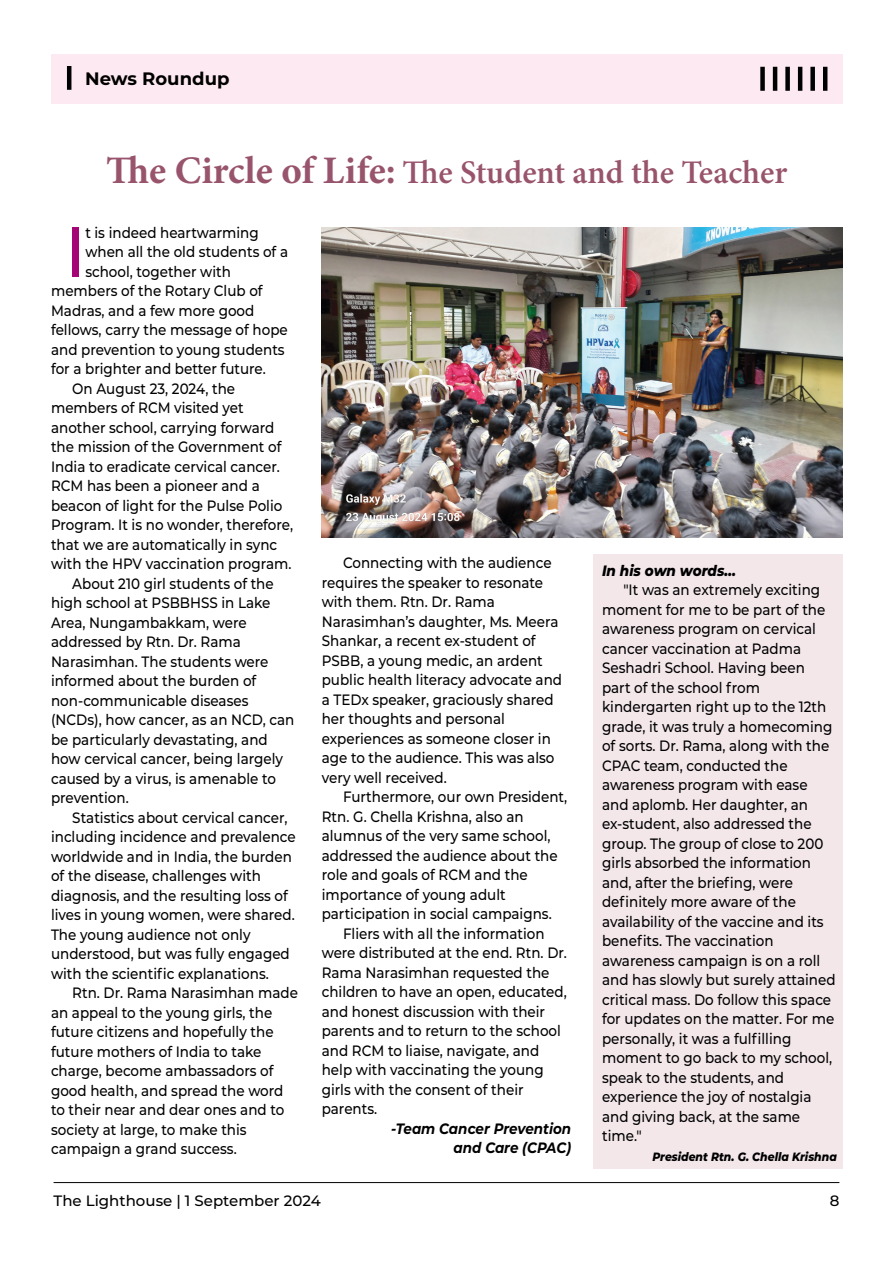
<style>
.page{position:relative;width:893px;height:1263px;background:#fff}
.page>*{position:absolute;margin:0;border:0;box-sizing:border-box;transform-origin:0 0}
.t1{font:500 70.65px "Montserrat";color:#a50575;scale:.9 1}
.t2{font:600 33px "Minion Pro";color:#99546d}
.t3{font:700 18px "Montserrat";color:#000}
.t4{font:500 15px/19.5px "Montserrat";color:#000;scale:.9 1}
.t5{font:italic 700 15px/19.5px "Montserrat";color:#000;text-align:right;scale:.9 1}
.t6{font:500 15px "Montserrat";color:#000}
.t7{font:italic 800 15px "Montserrat";color:#000;scale:.9 1}
.t8{font:italic 800 12px "Montserrat";color:#000;scale:.9 1}
.s1{font-weight:700;font-size:39px}
</style>
<div class="page">
<hr style="left:54px;top:1182px;width:785px;height:1px;background:#000">
<div style="left:51px;top:54px;width:791px;height:50px;background:#fde9f1"></div>
<hr style="left:67px;top:66px;width:4px;height:24px;background:#000101">
<div style="left:760px;top:67px;width:5px;height:24px;background:#000101"></div>
<hr style="left:773px;top:67px;width:4px;height:24px;background:#000101">
<div style="left:785px;top:67px;width:5px;height:24px;background:#000101"></div>
<hr style="left:798px;top:67px;width:4px;height:24px;background:#000101">
<div style="left:810px;top:67px;width:5px;height:24px;background:#000101"></div>
<hr style="left:823px;top:67px;width:4px;height:24px;background:#000101">
<div style="left:593px;top:554px;width:250px;height:614px;background:#f3e7ea"></div>
<img style="left:322px;top:227px;width:520px;height:311px">
<p class="t3" style="left:85px;top:66px;width:146px">News Roundup</p>
<h2 class="t2" style="left:106px;top:150px;width:683px"><span class="s1">The Circle of Life:</span> The Student and the Teacher</h2>
<h1 class="t1" style="left:66px;top:202px;width:23px">I</h1>
<p class="t4" style="left:85px;top:222px;width:194px">t is indeed heartwarming</p>
<p class="t4" style="left:85px;top:242px;width:227px">when all the old students of a</p>
<p class="t4" style="left:85px;top:261px;width:163px">school, together with</p>
<p class="t4" style="left:51px;top:281px;width:237px">members of the Rotary Club of</p>
<p class="t4" style="left:51px;top:300px;width:227px">Madras, and a few more good</p>
<p class="t4" style="left:51px;top:320px;width:265px">fellows, carry the message of hope</p>
<p class="t4" style="left:51px;top:339px;width:261px">and prevention to young students</p>
<p class="t4" style="left:51px;top:359px;width:240px">for a brighter and better future.</p>
<p class="t4" style="left:72px;top:378px;width:183px">On August 23, 2024, the</p>
<p class="t4" style="left:51px;top:398px;width:216px">members of RCM visited yet</p>
<p class="t4" style="left:51px;top:417px;width:250px">another school, carrying forward</p>
<p class="t4" style="left:51px;top:437px;width:258px">the mission of the Government of</p>
<p class="t4" style="left:51px;top:456px;width:256px">India to eradicate cervical cancer.</p>
<p class="t4" style="left:51px;top:476px;width:233px">RCM has been a pioneer and a</p>
<p class="t4" style="left:51px;top:495px;width:258px">beacon of light for the Pulse Polio</p>
<p class="t4" style="left:51px;top:515px;width:271px">Program. It is no wonder, therefore,</p>
<p class="t4" style="left:51px;top:534px;width:253px">that we are automatically in sync</p>
<p class="t4" style="left:51px;top:554px;width:269px">with the HPV vaccination program.</p>
<p class="t4" style="left:72px;top:573px;width:225px">About 210 girl students of the</p>
<p class="t4" style="left:51px;top:593px;width:245px">high school at PSBBHSS in Lake</p>
<p class="t4" style="left:51px;top:612px;width:219px">Area, Nungambakkam, were</p>
<p class="t4" style="left:51px;top:632px;width:212px">addressed by Rtn. Dr. Rama</p>
<p class="t4" style="left:51px;top:651px;width:243px">Narasimhan. The students were</p>
<p class="t4" style="left:51px;top:671px;width:230px">informed about the burden of</p>
<p class="t4" style="left:51px;top:690px;width:221px">non-communicable diseases</p>
<p class="t4" style="left:51px;top:710px;width:272px">(NCDs), how cancer, as an NCD, can</p>
<p class="t4" style="left:51px;top:729px;width:242px">be particularly devastating, and</p>
<p class="t4" style="left:51px;top:749px;width:259px">how cervical cancer, being largely</p>
<p class="t4" style="left:51px;top:768px;width:251px">caused by a virus, is amenable to</p>
<p class="t4" style="left:51px;top:788px;width:88px">prevention.</p>
<p class="t4" style="left:72px;top:807px;width:241px">Statistics about cervical cancer,</p>
<p class="t4" style="left:51px;top:827px;width:273px">including incidence and prevalence</p>
<p class="t4" style="left:51px;top:846px;width:269px">worldwide and in India, the burden</p>
<p class="t4" style="left:51px;top:866px;width:235px">of the disease, challenges with</p>
<p class="t4" style="left:51px;top:885px;width:265px">diagnosis, and the resulting loss of</p>
<p class="t4" style="left:51px;top:905px;width:272px">lives in young women, were shared.</p>
<p class="t4" style="left:51px;top:924px;width:223px">The young audience not only</p>
<p class="t4" style="left:51px;top:944px;width:267px">understood, but was fully engaged</p>
<p class="t4" style="left:51px;top:963px;width:244px">with the scientific explanations.</p>
<p class="t4" style="left:72px;top:983px;width:252px">Rtn. Dr. Rama Narasimhan made</p>
<p class="t4" style="left:51px;top:1002px;width:247px">an appeal to the young girls, the</p>
<p class="t4" style="left:51px;top:1022px;width:249px">future citizens and hopefully the</p>
<p class="t4" style="left:51px;top:1041px;width:235px">future mothers of India to take</p>
<p class="t4" style="left:51px;top:1061px;width:249px">charge, become ambassadors of</p>
<p class="t4" style="left:51px;top:1080px;width:260px">good health, and spread the word</p>
<p class="t4" style="left:51px;top:1100px;width:261px">to their near and dear ones and to</p>
<p class="t4" style="left:51px;top:1119px;width:219px">society at large, to make this</p>
<p class="t4" style="left:51px;top:1139px;width:208px">campaign a grand success.</p>
<p class="t4" style="left:322px;top:553px;width:269px;text-indent:21px">Connecting with the audience requires the speaker to resonate with them. Rtn. Dr. Rama<br>Narasimhan’s daughter, Ms. Meera<br>Shankar, a recent ex-student of<br>PSBB, a young medic, an ardent public health literacy advocate and a TEDx speaker, graciously shared her thoughts and personal experiences as someone closer in age to the audience. This was also very well received.</p>
<p class="t4" style="left:343px;top:787px;width:251px">Furthermore, our own President,</p>
<p class="t4" style="left:322px;top:806px;width:226px">Rtn. G. Chella Krishna, also an</p>
<p class="t4" style="left:322px;top:826px;width:256px">alumnus of the very same school,</p>
<p class="t4" style="left:322px;top:845px;width:264px">addressed the audience about the</p>
<p class="t4" style="left:322px;top:865px;width:231px">role and goals of RCM and the</p>
<p class="t4" style="left:322px;top:884px;width:206px">importance of young adult</p>
<p class="t4" style="left:322px;top:904px;width:257px">participation in social campaigns.</p>
<p class="t4" style="left:343px;top:923px;width:226px">Fliers with all the information</p>
<p class="t4" style="left:322px;top:943px;width:274px">were distributed at the end. Rtn. Dr.</p>
<p class="t4" style="left:322px;top:962px;width:255px">Rama Narasimhan requested the</p>
<p class="t4" style="left:322px;top:982px;width:274px">children to have an open, educated,</p>
<p class="t4" style="left:322px;top:1001px;width:250px">and honest discussion with their</p>
<p class="t4" style="left:322px;top:1021px;width:267px">parents and to return to the school</p>
<p class="t4" style="left:322px;top:1040px;width:243px">and RCM to liaise, navigate, and</p>
<p class="t4" style="left:322px;top:1060px;width:248px">help with vaccinating the young</p>
<p class="t4" style="left:322px;top:1079px;width:226px">girls with the consent of their</p>
<p class="t4" style="left:322px;top:1099px;width:63px">parents.</p>
<p class="t5" style="left:391px;top:1118px;width:202px">-Team Cancer Prevention and Care (CPAC)</p>
<p class="t7" style="left:602px;top:559px;width:150px">In his own words…</p>
<p class="t4" style="left:602px;top:580px;width:261px;text-indent:21px">"It was an extremely exciting moment for me to be part of the awareness program on cervical cancer vaccination at Padma<br>Seshadri School. Having been part of the school from kindergarten right up to the 12th grade, it was truly a homecoming of sorts. Dr. Rama, along with the<br>CPAC team, conducted the awareness program with ease and aplomb. Her daughter, an ex-student, also addressed the group. The group of close to 200 girls absorbed the information and, after the briefing, were definitely more aware of the availability of the vaccine and its benefits. The vaccination awareness campaign is on a roll and has slowly but surely attained critical mass. Do follow this space for updates on the matter. For me personally, it was a fulfilling moment to go back to my school, speak to the students, and experience the joy of nostalgia and giving back, at the same time."</p>
<p class="t8" style="left:652px;top:1148px;width:206px">President Rtn. G. Chella Krishna</p>
<p class="t6" style="left:54px;top:1190px;width:269px">The Lighthouse | 1 September 2024</p>
<p class="t6" style="left:830px;top:1190px;width:11px">8</p>
</div>
